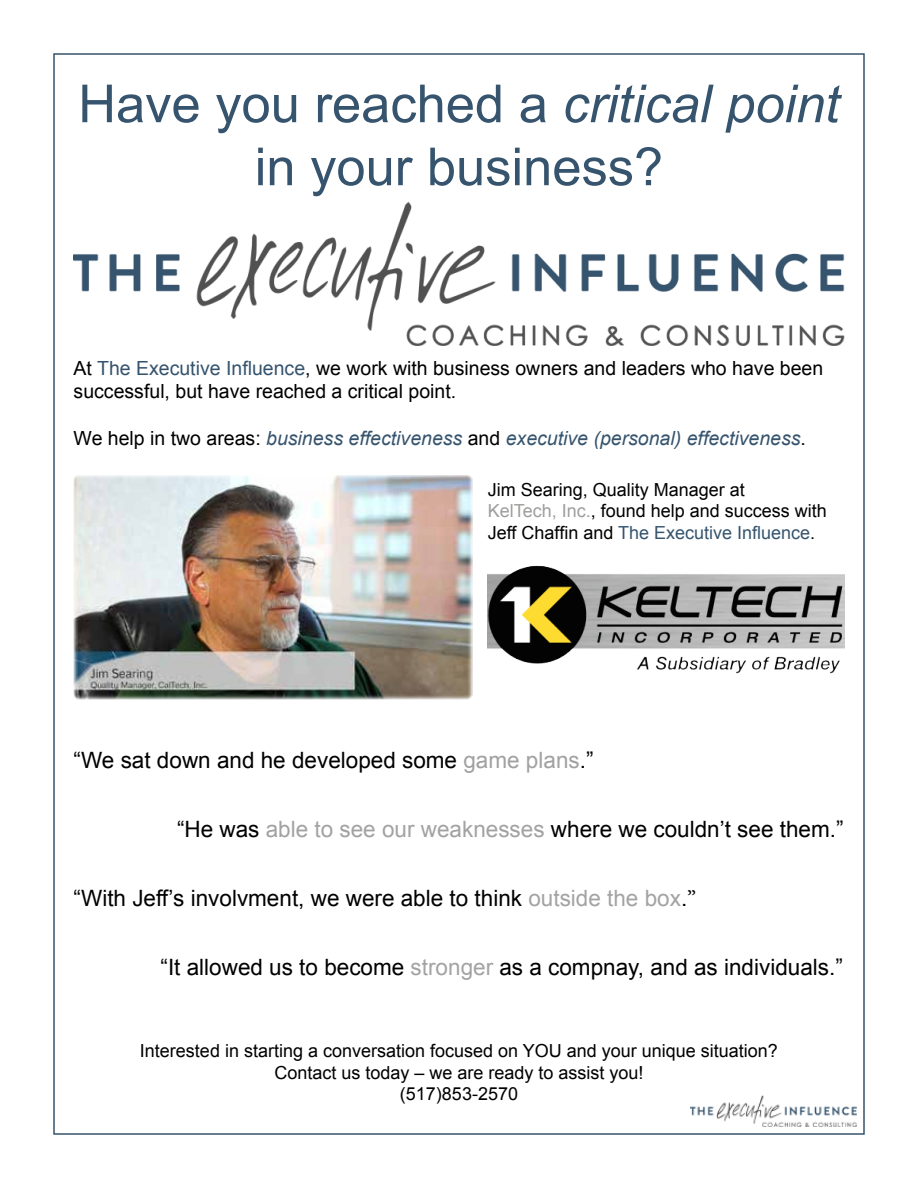
<style>
.page{position:relative;width:918px;height:1188px;background:#fff}
.page>*{position:absolute;margin:0;border:0;box-sizing:border-box;transform-origin:0 0}
.t1{font:52.5px/63px "Arial";color:#36546e;text-align:center}
.t2{font:22.5px "Arial";color:#000}
.t3{font:19.5px/23.4px "Arial";color:#000}
.t4{font:italic 19.5px "Arial";color:#36546e}
.t5{font:18px/21.6px "Arial";color:#000}
.s1{font-style:italic}
.s2{color:#36546e}
.s3{font-style:normal;color:#000}
.s4{color:#9e9e9d}
.s5{color:#a0a1a0}
.s6{color:#a2a2a2}
.s7{color:#a3a3a4}
.s8{font-family:"Minion Pro"}
</style>
<div class="page">
<img style="left:74px;top:201px;width:770px;height:145px">
<img style="left:690px;top:1095px;width:166px;height:31px">
<img style="left:74px;top:475px;width:398px;height:224px">
<img style="left:487px;top:565px;width:357px;height:109px">
<h1 class="t1" style="left:78px;top:73px;width:763px">Have you reached a <span class="s1">critical point </span>in your business?</h1>
<p class="t3" style="left:74px;top:357px;width:751px">At <span class="s2">The Executive Influence</span>, we work with business owners and leaders who have been successful, but have reached a critical point.</p>
<p class="t4" style="left:74px;top:426px;width:734px"><span class="s3">We help in two areas:</span> business effectiveness <span class="s3">and</span> executive (personal) effectiveness<span class="s3">.</span></p>
<p class="t5" style="left:488px;top:479px;width:341px">Jim Searing, Quality Manager at<br><span class="s4">KelTech, Inc.</span>, found help and success with<br>Jeff Chaffin and <span class="s2">The Executive Influence</span>.</p>
<p class="t2" style="left:74px;top:746px;width:521px">“We sat down and he developed some <span class="s5">game plans</span>.”</p>
<p class="t2" style="left:177px;top:814px;width:668px">“He was <span class="s6">able to see our weaknesses</span> where we couldn’t see them.”</p>
<p class="t2" style="left:74px;top:883px;width:624px">“With Jeff’s involvment, we were able to think <span class="s7">outside the box</span>.<span class="s8">”</span></p>
<p class="t2" style="left:161px;top:952px;width:684px">“It allowed us to become <span class="s7">stronger</span> as a compnay, and as individuals.”</p>
<p class="t5" style="left:140px;top:1040px;width:640px;text-align:center">Interested in starting a conversation focused on YOU and your unique situation?<br>Contact us today – we are ready to assist you!<br>(517)853-2570</p>
</div>
